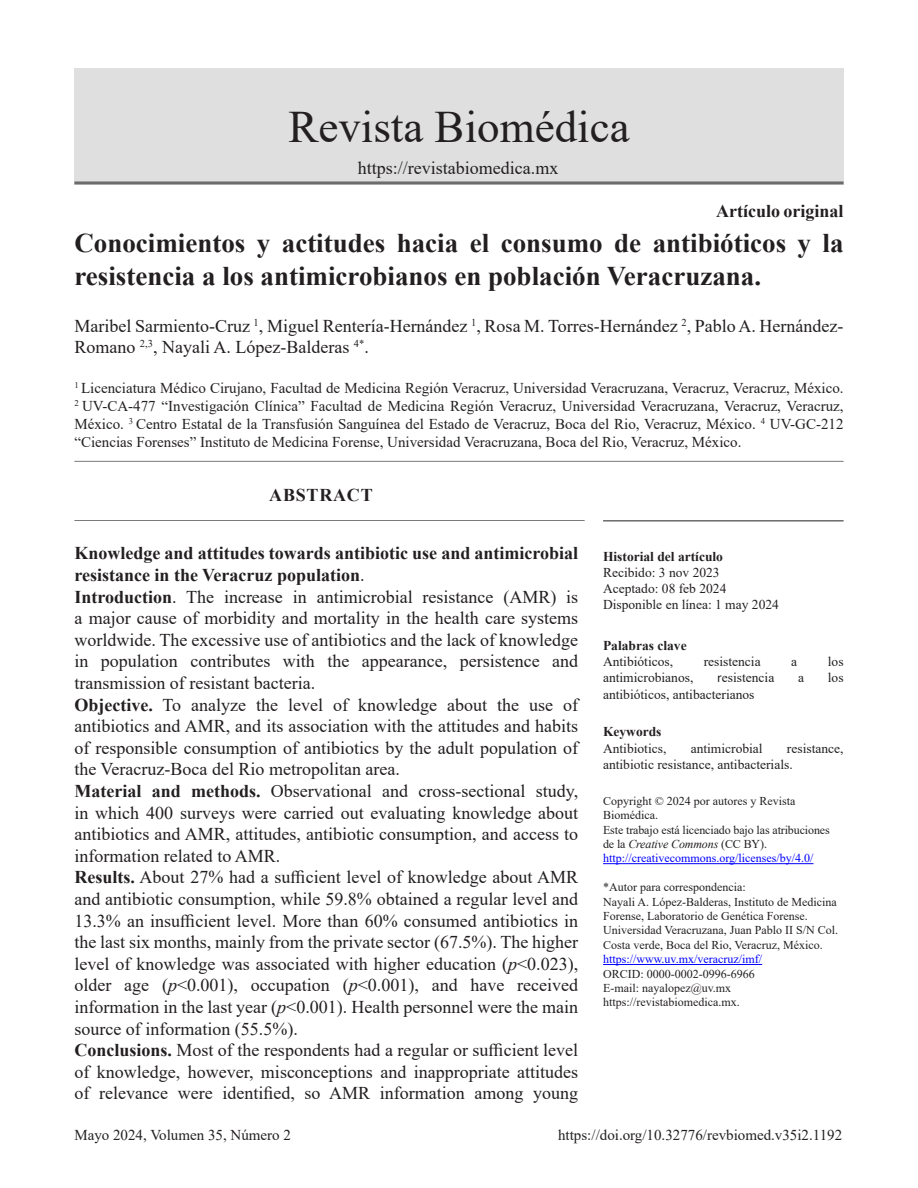
<style>
.page{position:relative;width:918px;height:1188px;background:#fff}
.page>*{position:absolute;margin:0;border:0;box-sizing:border-box;transform-origin:0 0}
.t1{font:45px "Times New Roman";color:#231f20}
.rb-pag1-Titulo1{font:700 27px/32.4px "Times New Roman";color:#231f20}
.rb-texto-res-nosangr{font:18px/21.6px "Times New Roman";color:#231f20;text-align:justify}
.rb-pag1-autores{font:18px/21.6px "Times New Roman";color:#231f20}
.rb-texto-res-nosangr-2{font:700 18px/21.6px "Times New Roman";color:#231f20}
.rb-pag1--titulo-abst{font:700 18px "Times New Roman";letter-spacing:.045em;color:#231f20}
.rb-pag1-autores-2{font:15px/18px "Times New Roman";color:#231f20;text-align:justify}
.rb-pag1-palabrasclav{font:13.5px/16.2px "Times New Roman";color:#231f20}
.rb-pag1-palabrasclav-2{font:700 13.5px "Times New Roman";color:#231f20}
.rb-pag1-historial-ti{font:700 13.5px "Times New Roman";color:#231f20}
.rb-historial-cuerpo{font:13.5px "Times New Roman";color:#231f20}
.rb-pag1-autor-corres{font:12px/14.4px "Times New Roman";color:#231f20}
.rb-pag1-licencia{font:12px/14.4px "Times New Roman";letter-spacing:-.01em;color:#231f20}
.rb-pag1-licencia-2{font:12px "Times New Roman";color:#00f}
.s1{font-weight:400}
.s2{font-weight:700}
.s3{font-style:italic}
.s4{font-family:"Calibri"}
.s5{color:#00f}
</style>
<div class="page">
<div style="left:74px;top:68px;width:770px;height:116px;background:#dfdfdf"></div>
<hr style="left:74px;top:181px;width:770px;height:3px;background:#231f20">
<hr style="left:74px;top:461px;width:770px;height:1px;background:#231f20">
<hr style="left:74px;top:520px;width:511px;height:1px;background:#231f20">
<hr style="left:603px;top:520px;width:241px;height:1px;background:#231f20">
<hr style="left:603px;top:863px;width:210px;height:1px;background:#00f">
<hr style="left:603px;top:964px;width:159px;height:1px;background:#00f">
<h1 class="t1" style="left:288px;top:95px;width:343px">Revista Biomédica</h1>
<p class="rb-texto-res-nosangr" style="left:358px;top:157px;width:202px">https://revistabiomedica.mx</p>
<p class="rb-texto-res-nosangr-2" style="left:716px;top:200px;width:129px">Artículo original</p>
<p class="rb-pag1-Titulo1" style="left:74px;top:226px;width:771px">Conocimientos y actitudes hacia el consumo de antibióticos y la resistencia a los antimicrobianos en población Veracruzana.</p>
<p class="rb-pag1-autores" style="left:74px;top:314px;width:771px">Maribel Sarmiento-Cruz <sup>1</sup>, Miguel Rentería-Hernández <sup>1</sup>, Rosa M. Torres-Hernández <sup>2</sup>, Pablo A. Hernández-<br>Romano <sup>2,3</sup>, Nayali A. López-Balderas <sup>4*</sup>.</p>
<p class="rb-pag1-autores-2" style="left:74px;top:378px;width:771px"><sup>1</sup> Licenciatura Médico Cirujano, Facultad de Medicina Región Veracruz, Universidad Veracruzana, Veracruz, Veracruz, México.<br><sup>2</sup> UV-CA-477 “Investigación Clínica” Facultad de Medicina Región Veracruz, Universidad Veracruzana, Veracruz, Veracruz, México. <sup>3</sup> Centro Estatal de la Transfusión Sanguínea del Estado de Veracruz, Boca del Rio, Veracruz, México. <sup>4</sup> UV-GC-212 “Ciencias Forenses” Instituto de Medicina Forense, Universidad Veracruzana, Boca del Rio, Veracruz, México.</p>
<p class="rb-pag1--titulo-abst" style="left:269px;top:482px;width:105px">ABSTRACT</p>
<p class="rb-texto-res-nosangr-2" style="left:74px;top:542px;width:505px">Knowledge and attitudes towards antibiotic use and antimicrobial resistance in the Veracruz population<span class="s1">.</span></p>
<p class="rb-texto-res-nosangr" style="left:74px;top:585px;width:505px"><span class="s2">Introduction</span>. The increase in antimicrobial resistance (AMR) is a major cause of morbidity and mortality in the health care systems worldwide. The excessive use of antibiotics and the lack of knowledge in population contributes with the appearance, persistence and transmission of resistant bacteria.</p>
<p class="rb-texto-res-nosangr" style="left:74px;top:693px;width:505px"><span class="s2">Objective.</span> To analyze the level of knowledge about the use of antibiotics and AMR, and its association with the attitudes and habits of responsible consumption of antibiotics by the adult population of the Veracruz-Boca del Rio metropolitan area.</p>
<p class="rb-texto-res-nosangr" style="left:74px;top:780px;width:505px"><span class="s2">Material and methods.</span> Observational and cross-sectional study, in which 400 surveys were carried out evaluating knowledge about antibiotics and AMR, attitudes, antibiotic consumption, and access to information related to AMR.</p>
<p class="rb-texto-res-nosangr" style="left:74px;top:866px;width:505px"><span class="s2">Results.</span> About 27% had a sufficient level of knowledge about AMR and antibiotic consumption, while 59.8% obtained a regular level and 13.3% an insufficient level. More than 60% consumed antibiotics in the last six months, mainly from the private sector (67.5%). The higher level of knowledge was associated with higher education (<span class="s3">p</span>&lt;0.023), older age (<span class="s3">p</span>&lt;0.001), occupation (<span class="s3">p</span>&lt;0.001), and have received information in the last year (<span class="s3">p</span>&lt;0.001). Health personnel were the main source of information (55.5%).</p>
<p class="rb-texto-res-nosangr" style="left:74px;top:1039px;width:505px"><span class="s2">Conclusions.</span> Most of the respondents had a regular or sufficient level of knowledge, however, misconceptions and inappropriate attitudes of relevance were identified, so AMR information among young</p>
<p class="rb-pag1-historial-ti" style="left:603px;top:547px;width:122px">Historial del artículo</p>
<p class="rb-historial-cuerpo" style="left:603px;top:563px;width:118px">Recibido: 3 nov 2023</p>
<p class="rb-pag1-palabrasclav" style="left:603px;top:580px;width:125px">Aceptado: 08 feb 2024</p>
<p class="rb-pag1-palabrasclav" style="left:603px;top:596px;width:177px">Disponible en línea: 1 may 2024</p>
<p class="rb-pag1-palabrasclav-2" style="left:603px;top:636px;width:85px">Palabras clave</p>
<p class="rb-pag1-palabrasclav" style="left:603px;top:653px;width:72px">Antibióticos,</p>
<p class="rb-pag1-palabrasclav" style="left:704px;top:653px;width:58px">resistencia</p>
<p class="rb-pag1-palabrasclav" style="left:791px;top:653px;width:7px">a</p>
<p class="rb-pag1-palabrasclav" style="left:828px;top:653px;width:17px">los</p>
<p class="rb-pag1-palabrasclav" style="left:603px;top:669px;width:92px">antimicrobianos,</p>
<p class="rb-pag1-palabrasclav" style="left:717px;top:669px;width:59px"><span class="s4">r</span>esistencia</p>
<p class="rb-pag1-palabrasclav" style="left:798px;top:669px;width:7px">a</p>
<p class="rb-pag1-palabrasclav" style="left:828px;top:669px;width:17px">los</p>
<p class="rb-pag1-palabrasclav" style="left:603px;top:686px;width:153px">antibióticos, antibacterianos</p>
<p class="rb-pag1-palabrasclav-2" style="left:603px;top:722px;width:60px">Keywords</p>
<p class="rb-pag1-palabrasclav" style="left:603px;top:740px;width:65px">Antibiotics,</p>
<p class="rb-pag1-palabrasclav" style="left:691px;top:740px;width:73px">antimicrobial</p>
<p class="rb-pag1-palabrasclav" style="left:603px;top:740px;width:242px;text-indent:184px">resistance, antibiotic resistance, antibacterials.</p>
<p class="rb-pag1-licencia" style="left:603px;top:793px;width:194px">Copyright © 2024 por autores y Revista<br>Biomédica.</p>
<p class="rb-pag1-licencia" style="left:603px;top:822px;width:228px">Este trabajo está licenciado bajo las atribuciones de la <span class="s3">Creative Commons</span> (CC BY).</p>
<p class="rb-pag1-licencia-2" style="left:603px;top:850px;width:212px">http://creativecommons.org/licenses/by/4.0/</p>
<p class="rb-pag1-autor-corres" style="left:603px;top:880px;width:237px">*Autor para correspondencia:<br>Nayali A. López-Balderas, Instituto de Medicina Forense, Laboratorio de Genética Forense.<br>Universidad Veracruzana, Juan Pablo II S/N Col.<br>Costa verde, Boca del Rio, Veracruz, México. <span class="s5">https://www.uv.mx/veracruz/imf/</span></p>
<p class="rb-pag1-autor-corres" style="left:603px;top:966px;width:153px">ORCID: 0000-0002-0996-6966</p>
<p class="rb-pag1-autor-corres" style="left:603px;top:980px;width:130px">E-mail: nayalopez@uv.mx</p>
<p class="rb-pag1-autor-corres" style="left:603px;top:995px;width:138px">https://revistabiomedica.mx.</p>
<p class="rb-pag1-autores-2" style="left:74px;top:1125px;width:218px">Mayo 2024, Volumen 35, Número 2</p>
<p class="rb-pag1-autores-2" style="left:558px;top:1125px;width:286px">https://doi.org/10.32776/revbiomed.v35i2.1192</p>
</div>
